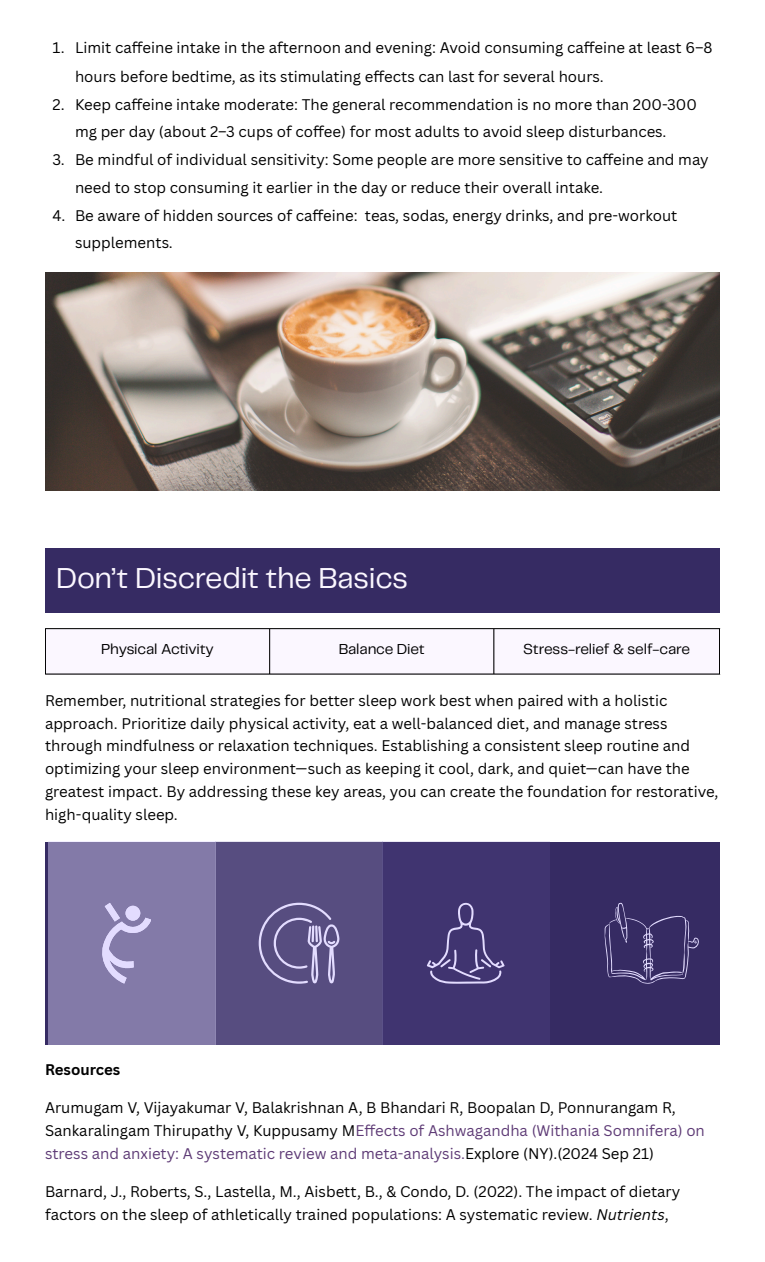
<style>
.page{position:relative;width:765px;height:1262px;background:#fff}
.page>*{position:absolute;margin:0;border:0;box-sizing:border-box;transform-origin:0 0}
.t1{font:30px "Telegraf";letter-spacing:-.005em;color:#fbf7ff}
.t2{font:15px/22.9px "Canva Sans";color:#000}
.t3{font:15px "Telegraf";letter-spacing:-.01em;color:#000}
.t4{font:700 15px "Canva Sans";color:#000}
.s1{color:#5e3b76}
.s2{font-style:italic}
</style>
<div class="page">
<img style="left:45px;top:273px;width:675px;height:217px">
<div style="left:45px;top:548px;width:675px;height:65px;background:#362b63"></div>
<svg style="left:46px;top:629px;width:673px;height:44px"></svg>
<hr style="left:45px;top:629px;width:1px;height:44px;background:#000">
<hr style="left:269px;top:629px;width:1px;height:44px;background:#000">
<hr style="left:493px;top:629px;width:1px;height:44px;background:#000">
<hr style="left:719px;top:629px;width:1px;height:44px;background:#000">
<hr style="left:45px;top:628px;width:675px;height:1px;background:#000">
<hr style="left:45px;top:673px;width:675px;height:1px;background:#000">
<div style="left:45px;top:842px;width:675px;height:202px;background:#362b63"></div>
<div style="left:49px;top:842px;width:167px;height:202px;background:#837aa8"></div>
<div style="left:216px;top:842px;width:167px;height:202px;background:#574d80"></div>
<div style="left:382px;top:842px;width:167px;height:202px;background:#403470"></div>
<svg style="left:102px;top:903px;width:49px;height:80px"></svg>
<svg style="left:259px;top:903px;width:80px;height:80px"></svg>
<svg style="left:427px;top:903px;width:78px;height:80px"></svg>
<svg style="left:605px;top:903px;width:94px;height:80px"></svg>
<p class="t2" style="left:52px;top:36px;width:14px">1.</p>
<p class="t2" style="left:52px;top:92px;width:14px">2.</p>
<p class="t2" style="left:52px;top:148px;width:14px">3.</p>
<p class="t2" style="left:52px;top:204px;width:14px">4.</p>
<p class="t2" style="left:75px;top:34px;width:639px;line-height:28.1px">Limit caffeine intake in the afternoon and evening: Avoid consuming caffeine at least 6–8 hours before bedtime, as its stimulating effects can last for several hours.</p>
<p class="t2" style="left:75px;top:90px;width:623px;line-height:27.2px">Keep caffeine intake moderate: The general recommendation is no more than 200-300 mg per day (about 2–3 cups of coffee) for most adults to avoid sleep disturbances.</p>
<p class="t2" style="left:75px;top:145px;width:635px;line-height:28.1px">Be mindful of individual sensitivity: Some people are more sensitive to caffeine and may need to stop consuming it earlier in the day or reduce their overall intake.</p>
<p class="t2" style="left:75px;top:202px;width:604px;line-height:27.2px">Be aware of hidden sources of caffeine: teas, sodas, energy drinks, and pre-workout supplements.</p>
<p class="t1" style="left:56px;top:565px;width:353px">Don’t Discredit the Basics</p>
<p class="t3" style="left:101px;top:643px;width:114px">Physical Activity</p>
<p class="t3" style="left:339px;top:643px;width:87px">Balance Diet</p>
<p class="t3" style="left:523px;top:643px;width:169px">Stress-relief &amp; self-care</p>
<p class="t2" style="left:45px;top:689px;width:675px">Remember, nutritional strategies for better sleep work best when paired with a holistic approach. Prioritize daily physical activity, eat a well-balanced diet, and manage stress through mindfulness or relaxation techniques. Establishing a consistent sleep routine and optimizing your sleep environment—such as keeping it cool, dark, and quiet—can have the greatest impact. By addressing these key areas, you can create the foundation for restorative, high-quality sleep.</p>
<h1 class="t4" style="left:45px;top:1059px;width:77px">Resources</h1>
<p class="t2" style="left:45px;top:1095px;width:661px">Arumugam V, Vijayakumar V, Balakrishnan A, B Bhandari R, Boopalan D, Ponnurangam R,<br>Sankaralingam Thirupathy V, Kuppusamy M<span class="s1">Effects of Ashwagandha (Withania Somnifera) on stress and anxiety: A systematic review and meta-analysis.</span>Explore (NY).(2024 Sep 21)</p>
<p class="t2" style="left:45px;top:1180px;width:637px;line-height:22.5px">Barnard, J., Roberts, S., Lastella, M., Aisbett, B., &amp; Condo, D. (2022). The impact of dietary factors on the sleep of athletically trained populations: A systematic review. <span class="s2">Nutrients</span>,</p>
</div>
